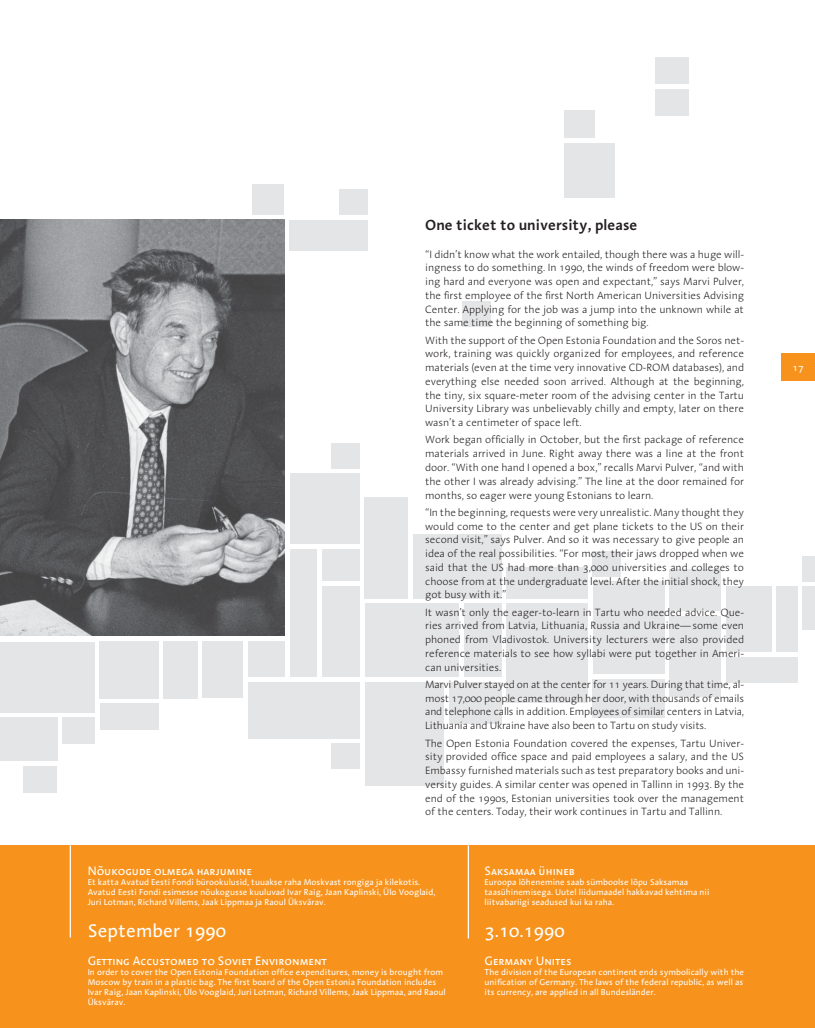
<style>
.page{position:relative;width:815px;height:1028px;background:#fff}
.page>*{position:absolute;margin:0;border:0;box-sizing:border-box;transform-origin:0 0}
.t1{font:18.75px "Linotype Aroma";color:#fff}
.t2{font:600 15px "Linotype Aroma";color:#231f20}
.t3{font:12.5px "Linotype Aroma SC";color:#fff}
.t4{font:300 10.75px/13.8px "Linotype Aroma";letter-spacing:-.01em;color:#231f20;text-align:justify}
.t5{font:10px "Linotype Aroma SC";color:#fff}
.t6{font:8.75px/10px "Linotype Aroma";color:#fff}
</style>
<div class="page">
<div style="left:0;top:845px;width:815px;height:182px;background:#f7931d"></div>
<div style="left:0;top:641px;width:94px;height:71px;background:#e4e5e6"></div>
<div style="left:0;top:717px;width:57px;height:44px;background:#e4e5e6"></div>
<div style="left:565px;top:111px;width:30px;height:27px;background:#e4e5e6"></div>
<div style="left:331px;top:443px;width:29px;height:25px;background:#e4e5e6"></div>
<div style="left:339px;top:189px;width:29px;height:25px;background:#e4e5e6"></div>
<div style="left:462px;top:301px;width:28px;height:25px;background:#e4e5e6"></div>
<div style="left:332px;top:743px;width:28px;height:25px;background:#e4e5e6"></div>
<div style="left:248px;top:641px;width:36px;height:36px;background:#e4e5e6"></div>
<div style="left:99px;top:641px;width:60px;height:57px;background:#e4e5e6"></div>
<div style="left:163px;top:641px;width:35px;height:57px;background:#e4e5e6"></div>
<div style="left:203px;top:642px;width:40px;height:56px;background:#e4e5e6"></div>
<div style="left:248px;top:682px;width:112px;height:56px;background:#e4e5e6"></div>
<div style="left:62px;top:717px;width:33px;height:27px;background:#e4e5e6"></div>
<div style="left:100px;top:703px;width:59px;height:27px;background:#e4e5e6"></div>
<div style="left:23px;top:766px;width:34px;height:26px;background:#e4e5e6"></div>
<div style="left:656px;top:58px;width:33px;height:26px;background:#e4e5e6"></div>
<div style="left:656px;top:89px;width:33px;height:26px;background:#e4e5e6"></div>
<div style="left:289px;top:220px;width:79px;height:30px;background:#e4e5e6"></div>
<div style="left:253px;top:184px;width:31px;height:31px;background:#e4e5e6"></div>
<div style="left:464px;top:603px;width:37px;height:74px;background:#e4e5e6"></div>
<div style="left:506px;top:566px;width:82px;height:32px;background:#e4e5e6"></div>
<div style="left:506px;top:603px;width:82px;height:99px;background:#e4e5e6"></div>
<div style="left:593px;top:581px;width:72px;height:92px;background:#e4e5e6"></div>
<div style="left:593px;top:678px;width:72px;height:39px;background:#e4e5e6"></div>
<div style="left:670px;top:616px;width:51px;height:80px;background:#e4e5e6"></div>
<div style="left:670px;top:569px;width:51px;height:42px;background:#e4e5e6"></div>
<div style="left:726px;top:586px;width:45px;height:66px;background:#e4e5e6"></div>
<div style="left:322px;top:549px;width:38px;height:32px;background:#e4e5e6"></div>
<div style="left:322px;top:586px;width:38px;height:91px;background:#e4e5e6"></div>
<div style="left:365px;top:603px;width:94px;height:74px;background:#e4e5e6"></div>
<div style="left:365px;top:682px;width:79px;height:103px;background:#e4e5e6"></div>
<div style="left:365px;top:497px;width:43px;height:101px;background:#e4e5e6"></div>
<div style="left:413px;top:534px;width:88px;height:65px;background:#e4e5e6"></div>
<div style="left:291px;top:473px;width:69px;height:71px;background:#e4e5e6"></div>
<div style="left:291px;top:549px;width:26px;height:128px;background:#e4e5e6"></div>
<div style="left:593px;top:551px;width:28px;height:25px;background:#e4e5e6"></div>
<div style="left:776px;top:586px;width:22px;height:66px;background:#e4e5e6"></div>
<div style="left:803px;top:586px;width:12px;height:44px;background:#e4e5e6"></div>
<div style="left:803px;top:556px;width:12px;height:25px;background:#e4e5e6"></div>
<div style="left:726px;top:657px;width:72px;height:25px;background:#e4e5e6"></div>
<div style="left:449px;top:682px;width:52px;height:41px;background:#e4e5e6"></div>
<div style="left:565px;top:143px;width:50px;height:54px;background:#e4e5e6"></div>
<div style="left:781px;top:353px;width:34px;height:27px;background:#f7931d"></div>
<img style="left:0;top:220px;width:284px;height:416px">
<hr style="left:70px;top:845px;width:1px;height:92px;background:#fff">
<hr style="left:468px;top:845px;width:1px;height:93px;background:#fff">
<h2 class="t2" style="left:425px;top:219px;width:214px">One ticket to university, please</h2>
<p class="t4" style="left:425px;top:248px;width:320px">“I didn’t know what the work entailed, though there was a huge will&shy;ingness to do something. In 1990, the winds of freedom were blow&shy;ing hard and everyone was open and expectant,” says Marvi Pulver, the first employee of the first North American Universities Advising Center. Applying for the job was a jump into the unknown while at the same time the beginning of something big.</p>
<p class="t4" style="left:425px;top:334px;width:320px">With the support of the Open Estonia Foundation and the Soros net&shy;work, training was quickly organized for employees, and reference materials (even at the time very innovative CD-ROM databases), and everything else needed soon arrived. Although at the beginning, the tiny, six square-meter room of the advising center in the Tartu University Library was unbelievably chilly and empty, later on there wasn’t a centimeter of space left.</p>
<p class="t4" style="left:425px;top:434px;width:320px">Work began officially in October, but the first package of reference materials arrived in June. Right away there was a line at the front door. “With one hand I opened a box,” recalls Marvi Pulver, “and with the other I was already advising.” The line at the door remained for months, so eager were young Estonians to learn.</p>
<p class="t4" style="left:425px;top:506px;width:320px">“In the beginning, requests were very unrealistic. Many thought they would come to the center and get plane tickets to the US on their second visit,” says Pulver. And so it was necessary to give people an idea of the real possibilities. “For most, their jaws dropped when we said that the US had more than 3,000 universities and colleges to choose from at the undergraduate level. After the initial shock, they got busy with it.”</p>
<p class="t4" style="left:425px;top:606px;width:320px">It wasn’t only the eager-to-learn in Tartu who needed advice. Que&shy;ries arrived from Latvia, Lithuania, Russia and Ukraine—some even phoned from Vladivostok. University lecturers were also provided reference materials to see how syllabi were put together in Ameri&shy;can universities.</p>
<p class="t4" style="left:425px;top:678px;width:320px">Marvi Pulver stayed on at the center for 11 years. During that time, al&shy;most 17,000 people came through her door, with thousands of emails and telephone calls in addition. Employees of similar centers in Latvia, Lithuania and Ukraine have also been to Tartu on study visits.</p>
<p class="t4" style="left:425px;top:737px;width:320px">The Open Estonia Foundation covered the expenses, Tartu Univer&shy;sity provided office space and paid employees a salary, and the US Embassy furnished materials such as test preparatory books and uni&shy;versity guides. A similar center was opened in Tallinn in 1993. By the end of the 1990s, Estonian universities took over the management of the centers. Today, their work continues in Tartu and Tallinn.</p>
<p class="t3" style="left:88px;top:863px;width:166px">Nõukogude olmega harjumine</p>
<p class="t6" style="left:88px;top:878px;width:349px">Et katta Avatud Eesti Fondi bürookulusid, tuuakse raha Moskvast rongiga ja kilekotis.<br>Avatud Eesti Fondi esimesse nõukogusse kuuluvad Ivar Raig, Jaan Kaplinski, Ülo Vooglaid,<br>Juri Lotman, Richard Villems, Jaak Lippmaa ja Raoul Üksvärav.</p>
<h1 class="t1" style="left:88px;top:923px;width:140px">September 1990</h1>
<p class="t3" style="left:88px;top:953px;width:241px">Getting Accustomed to Soviet Environment</p>
<p class="t6" style="left:88px;top:967px;width:360px">In order to cover the Open Estonia Foundation office expenditures, money is brought from Moscow by train in a plastic bag. The first board of the Open Estonia Foundation includes Ivar Raig, Jaan Kaplinski, Ülo Vooglaid, Juri Lotman, Richard Villems, Jaak Lippmaa, and Raoul Üksvärav.</p>
<p class="t3" style="left:485px;top:863px;width:92px">Saksamaa ühineb</p>
<p class="t6" style="left:485px;top:878px;width:226px">Euroopa lõhenemine saab sümboolse lõpu Saksamaa taasühinemisega. Uutel liidumaadel hakkavad kehtima nii liitvabariigi seadused kui ka raha.</p>
<h1 class="t1" style="left:485px;top:923px;width:82px">3.10.1990</h1>
<p class="t3" style="left:485px;top:953px;width:89px">Germany Unites</p>
<p class="t6" style="left:485px;top:967px;width:261px;text-align:justify">The division of the European continent ends symbolically with the unification of Germany. The laws of the federal republic, as well as its currency, are applied in all Bundesländer.</p>
<p class="t5" style="left:793px;top:361px;width:13px">17</p>
</div>
